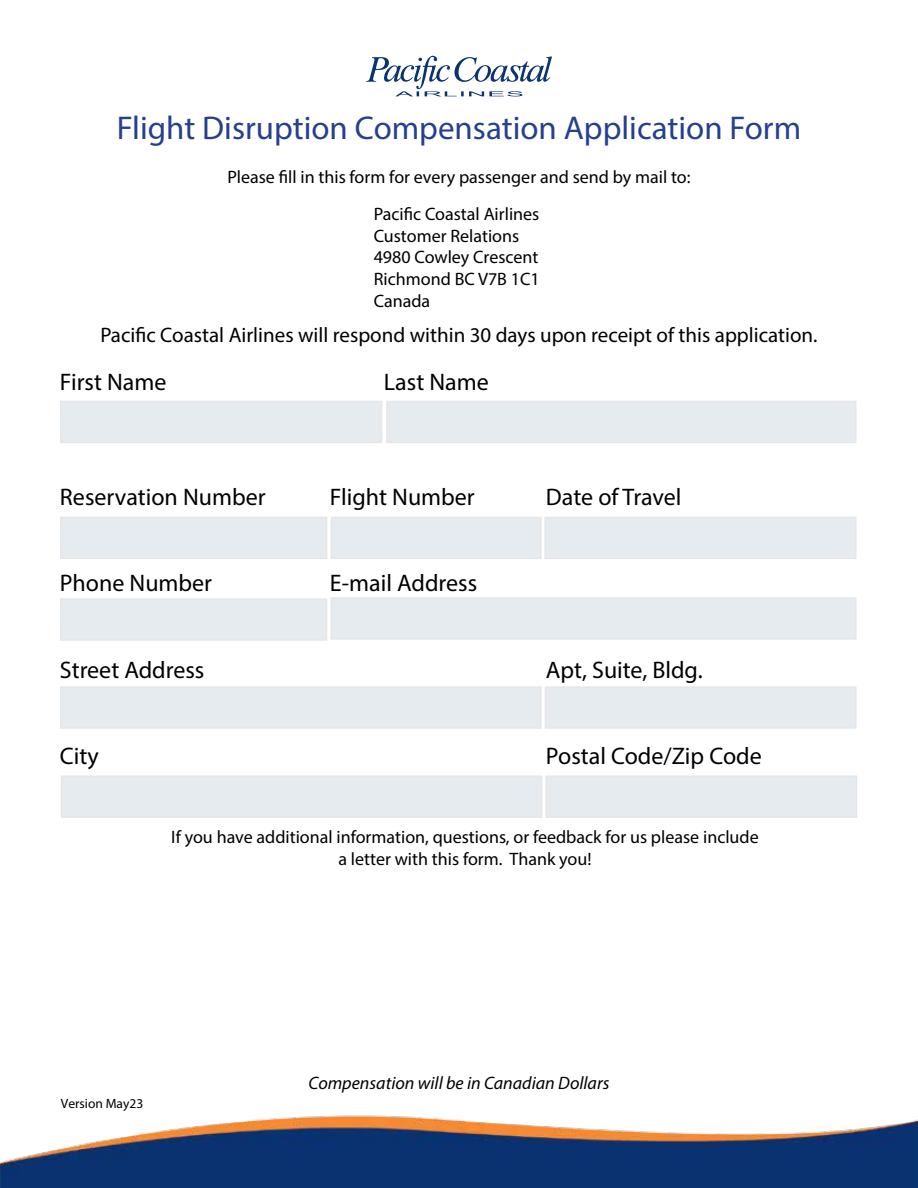
<style>
.page{position:relative;width:918px;height:1188px;background:#fff}
.page>*{position:absolute;margin:0;border:0;box-sizing:border-box;transform-origin:0 0}
.t1{font:33px "Myriad Pro";color:#25408f}
.t2{font:24px "Myriad Pro";color:#000}
.t3{font:21px "Myriad Pro";color:#000}
.t4{font:18px/21.6px "Myriad Pro";color:#000;text-align:center}
.t5{font:italic 18px "Myriad Pro";color:#000}
.t6{font:13.5px "Myriad Pro";color:#000}
</style>
<div class="page">
<img style="left:0;top:1115px;width:918px;height:73px">
<svg style="left:366px;top:55px;width:186px;height:41px"></svg>
<div style="left:61px;top:401px;width:321px;height:41px;background:#e6ebf0"></div>
<div style="left:387px;top:401px;width:469px;height:41px;background:#e6ebf0"></div>
<div style="left:61px;top:517px;width:266px;height:41px;background:#e6ebf0"></div>
<div style="left:331px;top:517px;width:210px;height:41px;background:#e6ebf0"></div>
<div style="left:545px;top:517px;width:311px;height:41px;background:#e6ebf0"></div>
<div style="left:61px;top:599px;width:266px;height:41px;background:#e6ebf0"></div>
<div style="left:331px;top:598px;width:525px;height:41px;background:#e6ebf0"></div>
<div style="left:61px;top:687px;width:480px;height:41px;background:#e6ebf0"></div>
<div style="left:545px;top:687px;width:311px;height:41px;background:#e6ebf0"></div>
<div style="left:62px;top:776px;width:480px;height:41px;background:#e6ebf0"></div>
<div style="left:546px;top:776px;width:311px;height:41px;background:#e6ebf0"></div>
<h1 class="t1" style="left:117px;top:108px;width:686px">Flight Disruption Compensation Application Form</h1>
<p class="t4" style="left:227px;top:158px;width:465px;line-height:37.5px">Please fill in this form for every passenger and send by mail to:<br>Pacific Coastal Airlines</p>
<p class="t4" style="left:374px;top:225px;width:168px;text-align:left">Customer Relations<br>4980 Cowley Crescent<br>Richmond BC V7B 1C1<br>Canada</p>
<p class="t3" style="left:100px;top:322px;width:719px">Pacific Coastal Airlines will respond within 30 days upon receipt of this application.</p>
<h2 class="t2" style="left:60px;top:367px;width:108px">First Name</h2>
<h2 class="t2" style="left:384px;top:367px;width:106px">Last Name</h2>
<h2 class="t2" style="left:60px;top:482px;width:207px">Reservation Number</h2>
<h2 class="t2" style="left:330px;top:482px;width:146px">Flight Number</h2>
<h2 class="t2" style="left:546px;top:482px;width:137px">Date of Travel</h2>
<h2 class="t2" style="left:60px;top:568px;width:154px">Phone Number</h2>
<h2 class="t2" style="left:330px;top:568px;width:149px">E-mail Address</h2>
<h2 class="t2" style="left:60px;top:655px;width:146px">Street Address</h2>
<h2 class="t2" style="left:546px;top:655px;width:158px">Apt, Suite, Bldg.</h2>
<h2 class="t2" style="left:60px;top:741px;width:40px">City</h2>
<h2 class="t2" style="left:546px;top:741px;width:217px">Postal Code/Zip Code</h2>
<p class="t4" style="left:171px;top:826px;width:589px">If you have additional information, questions, or feedback for us please include a letter with this form. Thank you!</p>
<p class="t6" style="left:61px;top:1095px;width:84px">Version May23</p>
<p class="t5" style="left:309px;top:1072px;width:302px">Compensation will be in Canadian Dollars</p>
</div>
